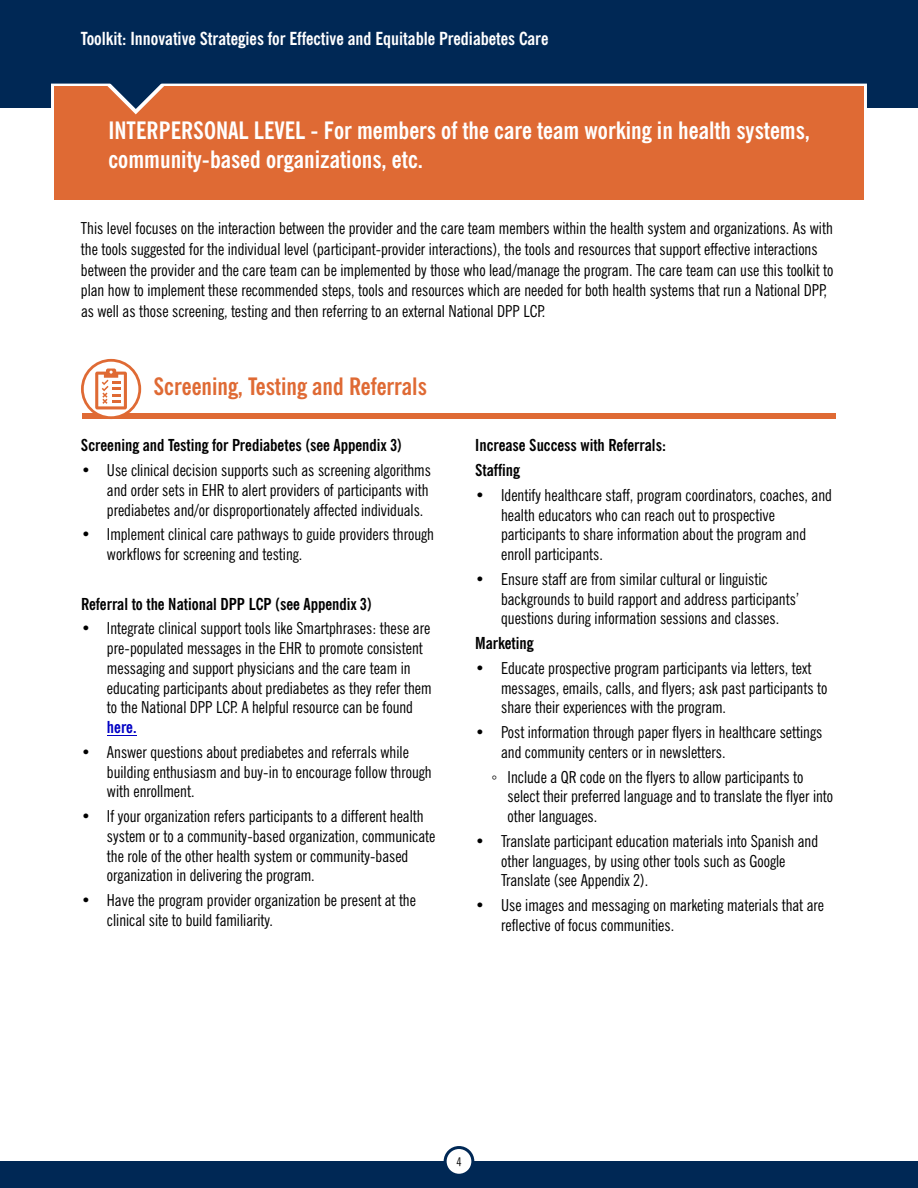
<style>
.page{position:relative;width:918px;height:1188px;background:#fff}
.page>*{position:absolute;margin:0;border:0;box-sizing:border-box;transform-origin:0 0}
.t1{font:700 condensed 24px/29px "News Gothic BT";color:#fff}
.t2{font:700 condensed 24px "News Gothic BT";color:#df6a34}
.t3{font:700 condensed 18px "News Gothic BT";color:#fff}
.t4{font:condensed 16.5px/19.8px "News Gothic BT";color:#000}
.t5{font:700 condensed 16.5px/24.9px "News Gothic BT";color:#000}
.t6{font:700 condensed 16.5px "News Gothic BT";color:#0000c4}
.t7{font:condensed 12px "News Gothic BT";color:#000}
.s1{font-family:"Arial";font-stretch:normal}
</style>
<div class="page">
<hr style="left:107px;top:735px;width:30px;height:1px;background:#0000c4">
<div style="left:0;top:1161px;width:918px;height:27px;background:#002855"></div>
<div style="left:82px;top:414px;width:754px;height:5px;background:#df6a34"></div>
<svg style="left:81px;top:359px;width:60px;height:58px"></svg>
<div style="left:0;top:0;width:918px;height:108px;background:#002855"></div>
<div style="left:51px;top:84px;width:816px;height:119px;border:6px solid #fff"></div>
<div style="left:54px;top:87px;width:810px;height:113px;background:#df6a34"></div>
<svg style="left:106px;top:83px;width:60px;height:31px"></svg>
<div style="left:444px;top:1146px;width:30px;height:31px;background:#fff;border:3px solid #002855;border-radius:50%"></div>
<p class="t3" style="left:81px;top:32px;width:469px">Toolkit: Innovative Strategies for Effective and Equitable Prediabetes Care</p>
<h1 class="t1" style="left:108px;top:118px;width:703px">INTERPERSONAL LEVEL - For members of the care team working in health systems, community-based organizations, etc.</h1>
<p class="t4" style="left:81px;top:220px;width:754px;line-height:20.7px">This level focuses on the interaction between the provider and the care team members within the health system and organizations. As with the tools suggested for the individual level (participant-provider interactions), the tools and resources that support effective interactions between the provider and the care team can be implemented by those who lead/manage the program. The care team can use this toolkit to plan how to implement these recommended steps, tools and resources which are needed for both health systems that run a National DPP, as well as those screening, testing and then referring to an external National DPP LCP.</p>
<h1 class="t2" style="left:154px;top:377px;width:275px">Screening, Testing and Referrals</h1>
<p class="t5" style="left:81px;top:435px;width:322px">Screening and Testing for Prediabetes (see Appendix 3)</p>
<p class="t4" style="left:107px;top:462px;width:326px;text-indent:-26px">• Use clinical decision supports such as screening algorithms and order sets in EHR to alert providers of participants with prediabetes and/or disproportionately affected individuals.</p>
<p class="t4" style="left:107px;top:526px;width:329px;text-indent:-26px">• Implement clinical care pathways to guide providers through workflows for screening and testing.</p>
<p class="t5" style="left:81px;top:593px;width:292px">Referral to the National DPP LCP (see Appendix 3)</p>
<p class="t4" style="left:107px;top:620px;width:326px;text-indent:-26px">• Integrate clinical support tools like Smartphrases: these are pre-populated messages in the EHR to promote consistent messaging and support physicians and the care team in educating participants about prediabetes as they refer them to the National DPP LCP. A helpful resource can be found</p>
<p class="t6" style="left:107px;top:721px;width:31px">here.</p>
<p class="t4" style="left:107px;top:744px;width:326px;text-indent:-26px">• Answer questions about prediabetes and referrals while building enthusiasm and buy-in to encourage follow through with enrollment.</p>
<p class="t4" style="left:107px;top:808px;width:330px;text-indent:-26px">• If your organization refers participants to a different health system or to a community-based organization, communicate the role of the other health system or community-based organization in delivering the program.</p>
<p class="t4" style="left:107px;top:892px;width:311px;text-indent:-26px">• Have the program provider organization be present at the clinical site to build familiarity.</p>
<p class="t5" style="left:475px;top:435px;width:192px">Increase Success with Referrals:<br>Staffing</p>
<p class="t4" style="left:501px;top:487px;width:332px;text-indent:-26px">• Identify healthcare staff, program coordinators, coaches, and health educators who can reach out to prospective participants to share information about the program and enroll participants.</p>
<p class="t4" style="left:501px;top:571px;width:300px;text-indent:-26px">• Ensure staff are from similar cultural or linguistic backgrounds to build rapport and address participants’ questions during information sessions and classes.</p>
<p class="t5" style="left:475px;top:633px;width:60px">Marketing</p>
<p class="t4" style="left:501px;top:660px;width:328px;text-indent:-26px">• Educate prospective program participants via letters, text messages, emails, calls, and flyers; ask past participants to share their experiences with the program.</p>
<p class="t4" style="left:501px;top:724px;width:323px;text-indent:-26px">• Post information through paper flyers in healthcare settings and community centers or in newsletters.</p>
<p class="t4" style="left:508px;top:768px;width:327px;text-indent:-16px"><span class="s1">◦</span> Include a QR code on the flyers to allow participants to select their preferred language and to translate the flyer into other languages.</p>
<p class="t4" style="left:501px;top:833px;width:319px;text-indent:-26px">• Translate participant education materials into Spanish and other languages, by using other tools such as Google<br>Translate (see Appendix 2).</p>
<p class="t4" style="left:501px;top:897px;width:324px;text-indent:-26px">• Use images and messaging on marketing materials that are reflective of focus communities.</p>
<p class="t7" style="left:456px;top:1157px;width:7px">4</p>
</div>
